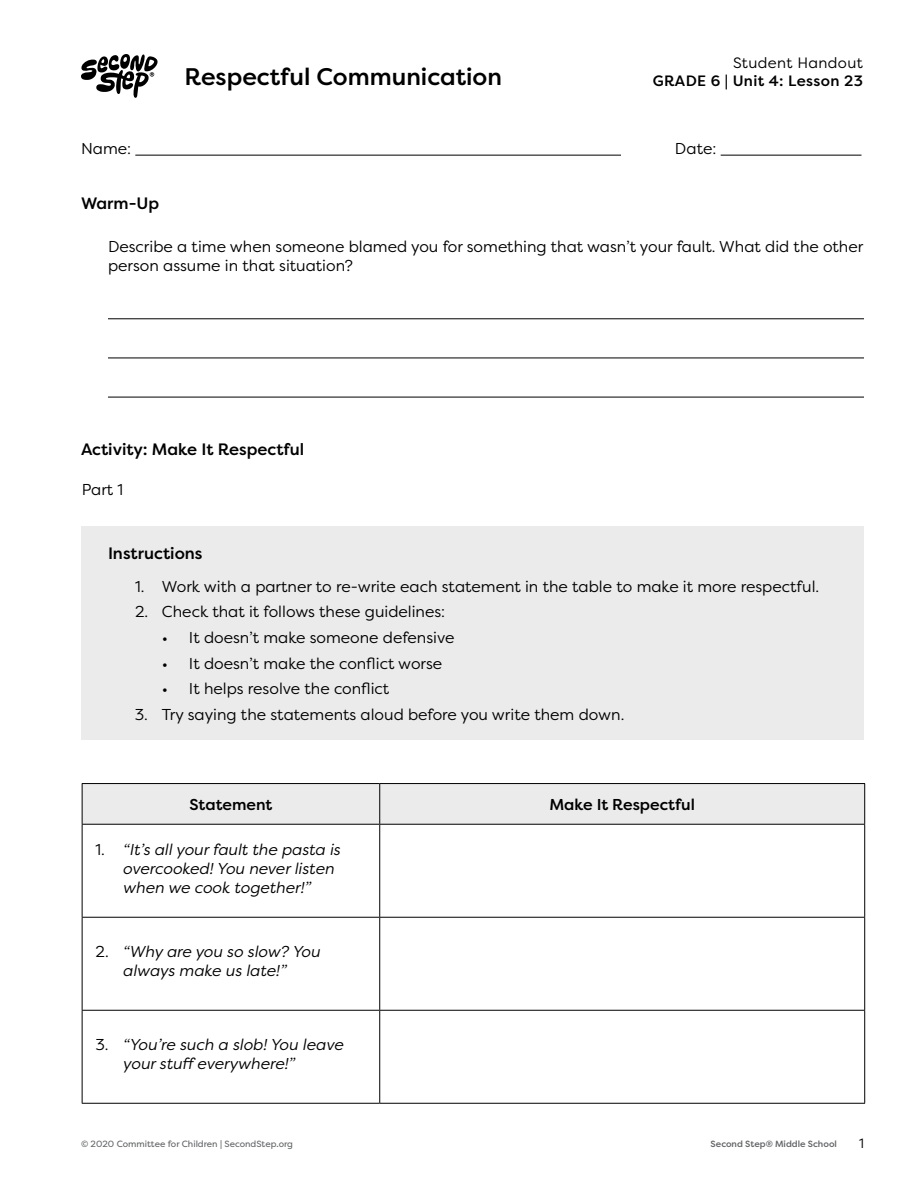
<style>
.page{position:relative;width:918px;height:1188px;background:#fff}
.page>*{position:absolute;margin:0;border:0;box-sizing:border-box;transform-origin:0 0}
.t1{font:500 24px "Filson Pro";color:#000}
.t2{font:500 16.5px "Filson Pro";color:#000}
.t3{font:15.75px/18.9px "Filson Pro";color:#000}
.t4{font:italic 15.75px/18.9px "Filson Pro";color:#000}
.t5{font:500 15.75px "Filson Pro";color:#000}
.t6{font:500 15px "Filson Pro";letter-spacing:.025em;color:#000}
.t7{font:15px "Filson Pro";letter-spacing:.025em;color:#000}
.t8{font:13.5px "Filson Pro";color:#000}
.t9{font:9px "Filson Pro";color:#636466}
.t10{font:500 9px "Filson Pro";color:#636466}
.s1{font-style:normal}
</style>
<div class="page">
<svg style="left:81px;top:54px;width:77px;height:44px"></svg>
<hr style="left:135px;top:155px;width:486px;height:1px;background:#000">
<hr style="left:721px;top:155px;width:141px;height:1px;background:#000">
<div style="left:81px;top:527px;width:783px;height:213px;background:#ebebec"></div>
<hr style="left:108px;top:318px;width:756px;height:1px;background:#000">
<hr style="left:108px;top:358px;width:756px;height:1px;background:#000">
<hr style="left:108px;top:397px;width:756px;height:1px;background:#000">
<div style="left:83px;top:784px;width:781px;height:40px;background:#ebebec"></div>
<hr style="left:82px;top:783px;width:298px;height:1px;background:#000">
<hr style="left:82px;top:784px;width:1px;height:40px;background:#000">
<hr style="left:380px;top:783px;width:485px;height:1px;background:#000">
<hr style="left:379px;top:784px;width:1px;height:40px;background:#000">
<hr style="left:864px;top:784px;width:1px;height:40px;background:#000">
<hr style="left:82px;top:824px;width:298px;height:1px;background:#000">
<hr style="left:82px;top:825px;width:1px;height:92px;background:#000">
<hr style="left:380px;top:824px;width:485px;height:1px;background:#000">
<hr style="left:379px;top:825px;width:1px;height:92px;background:#000">
<hr style="left:864px;top:825px;width:1px;height:92px;background:#000">
<hr style="left:82px;top:917px;width:298px;height:1px;background:#000">
<hr style="left:82px;top:918px;width:1px;height:92px;background:#000">
<hr style="left:380px;top:917px;width:485px;height:1px;background:#000">
<hr style="left:379px;top:918px;width:1px;height:92px;background:#000">
<hr style="left:864px;top:918px;width:1px;height:92px;background:#000">
<hr style="left:82px;top:1010px;width:298px;height:1px;background:#000">
<hr style="left:82px;top:1011px;width:1px;height:92px;background:#000">
<hr style="left:380px;top:1010px;width:485px;height:1px;background:#000">
<hr style="left:379px;top:1011px;width:1px;height:92px;background:#000">
<hr style="left:864px;top:1011px;width:1px;height:92px;background:#000">
<hr style="left:82px;top:1103px;width:298px;height:1px;background:#000">
<hr style="left:380px;top:1103px;width:485px;height:1px;background:#000">
<h1 class="t1" style="left:185px;top:60px;width:319px">Respectful Communication</h1>
<p class="t7" style="left:733px;top:53px;width:131px">Student Handout</p>
<p class="t6" style="left:653px;top:71px;width:212px">GRADE 6 | Unit 4: Lesson 23</p>
<p class="t3" style="left:81px;top:138px;width:52px">Name:</p>
<p class="t3" style="left:675px;top:138px;width:43px">Date:</p>
<p class="t2" style="left:81px;top:192px;width:80px">Warm-Up</p>
<p class="t3" style="left:108px;top:237px;width:757px">Describe a time when someone blamed you for something that wasn’t your fault. What did the other person assume in that situation?</p>
<p class="t2" style="left:81px;top:437px;width:225px">Activity: Make It Respectful</p>
<p class="t3" style="left:82px;top:480px;width:43px">Part 1</p>
<p class="t2" style="left:108px;top:542px;width:96px">Instructions</p>
<p class="t3" style="left:135px;top:576px;width:686px">1. Work with a partner to re-write each statement in the table to make it more respectful.</p>
<p class="t3" style="left:135px;top:602px;width:312px">2. Check that it follows these guidelines:</p>
<p class="t3" style="left:162px;top:628px;width:294px">• It doesn’t make someone defensive</p>
<p class="t3" style="left:162px;top:653px;width:282px">• It doesn’t make the conflict worse</p>
<p class="t3" style="left:162px;top:679px;width:229px">• It helps resolve the conflict</p>
<p class="t3" style="left:135px;top:705px;width:491px">3. Try saying the statements aloud before you write them down.</p>
<p class="t5" style="left:189px;top:793px;width:84px">Statement</p>
<p class="t5" style="left:550px;top:793px;width:147px">Make It Respectful</p>
<p class="t4" style="left:123px;top:840px;width:219px;text-indent:-27px"><span class="s1">1.</span> “It’s all your fault the pasta is overcooked! You never listen when we cook together!”</p>
<p class="t4" style="left:96px;top:942px;width:226px;text-align:center"><span class="s1">2.</span> “Why are you so slow? You always make us late!”</p>
<p class="t4" style="left:123px;top:1035px;width:222px;text-indent:-27px"><span class="s1">3.</span> “You’re such a slob! You leave your stuff everywhere!”</p>
<p class="t9" style="left:81px;top:1138px;width:214px">© 2020 Committee for Children | SecondStep.org</p>
<p class="t10" style="left:711px;top:1138px;width:128px">Second Step® Middle School</p>
<p class="t8" style="left:859px;top:1134px;width:6px">1</p>
</div>
